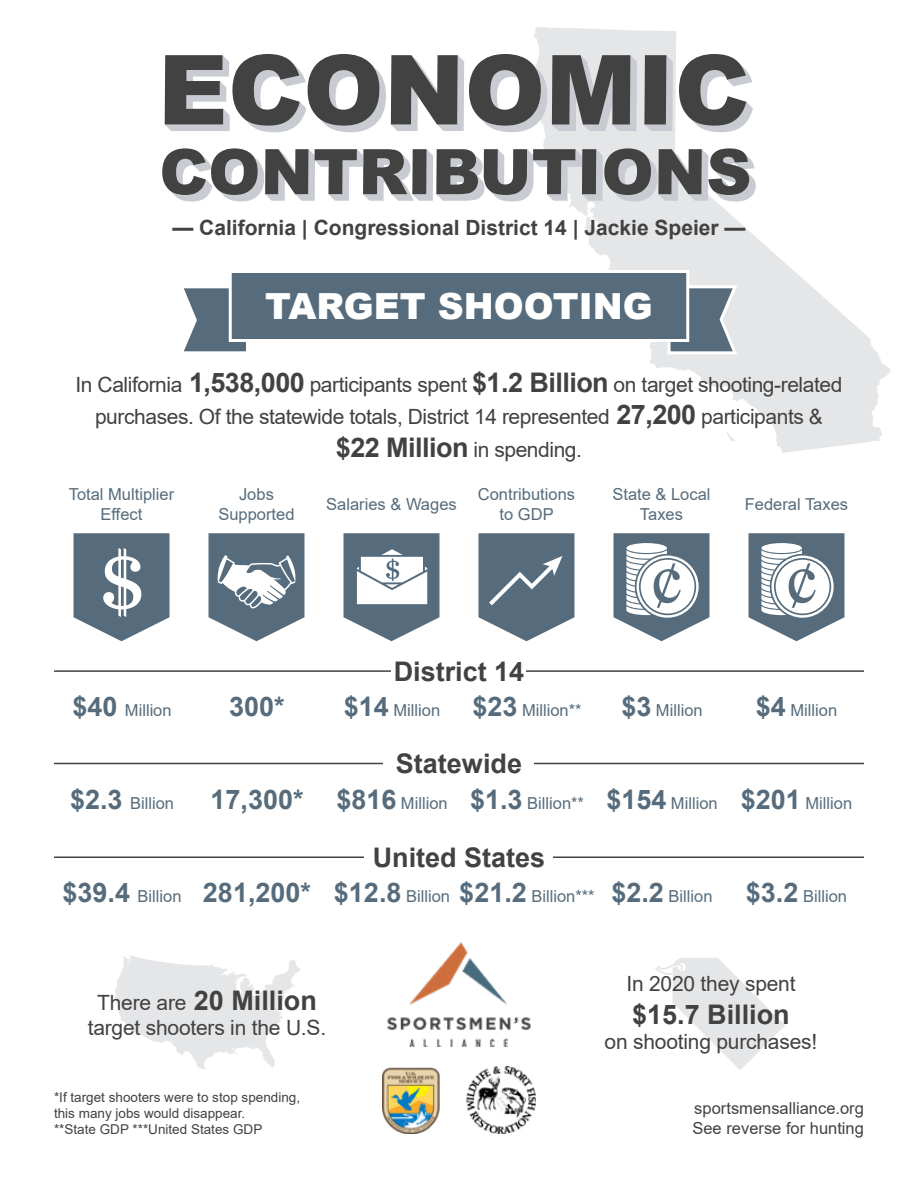
<style>
.page{position:relative;width:918px;height:1188px;background:#fff}
.page>*{position:absolute;margin:0;border:0;box-sizing:border-box;transform-origin:0 0}
.t1{font:900 36px "Arial";color:#fff}
.t2{font:700 27px "Arial";color:#424243}
.t3{font:700 27px "Arial";color:#566c7c}
.t4{font:21px/32.4px "Arial";letter-spacing:-.02em;color:#424243;text-align:center}
.t5{font:700 21px "Arial";color:#424243}
.t6{font:16.5px/19.8px "Arial";color:#566c7c;text-align:center}
.t7{font:16.5px/19.8px "Arial";color:#424243}
.t8{font:13.5px/16.2px "Arial";color:#424243}
.s1{font-weight:700;font-size:27px}
.s2{font-weight:400;font-size:21px}
</style>
<div class="page">
<svg style="left:534px;top:27px;width:357px;height:426px"></svg>
<svg style="left:657px;top:385px;width:41px;height:8px"></svg>
<svg style="left:689px;top:420px;width:6px;height:4px"></svg>
<svg style="left:726px;top:412px;width:11px;height:7px"></svg>
<svg style="left:726px;top:431px;width:10px;height:11px"></svg>
<svg style="left:74px;top:533px;width:96px;height:108px"></svg>
<svg style="left:344px;top:533px;width:96px;height:108px"></svg>
<svg style="left:208px;top:533px;width:96px;height:108px"></svg>
<hr style="left:54px;top:856px;width:810px;height:2px;background:#424243">
<hr style="left:54px;top:763px;width:810px;height:1px;background:#424243">
<div style="left:384px;top:750px;width:150px;height:27px;background:#fff"></div>
<div style="left:364px;top:844px;width:190px;height:27px;background:#fff"></div>
<svg style="left:478px;top:533px;width:96px;height:108px;background:#718491"></svg>
<svg style="left:184px;top:268px;width:556px;height:89px"></svg>
<svg style="left:115px;top:955px;width:185px;height:115px"></svg>
<svg style="left:655px;top:958px;width:130px;height:112px"></svg>
<svg style="left:614px;top:533px;width:96px;height:108px"></svg>
<svg style="left:748px;top:533px;width:96px;height:108px"></svg>
<img style="left:387px;top:942px;width:144px;height:105px">
<img style="left:382px;top:1067px;width:58px;height:67px">
<img style="left:466px;top:1066px;width:70px;height:68px">
<svg style="left:165px;top:54px;width:472px;height:78px"></svg>
<svg style="left:644px;top:55px;width:29px;height:76px;background:#6f7072"></svg>
<svg style="left:679px;top:54px;width:74px;height:78px"></svg>
<svg style="left:162px;top:148px;width:594px;height:54px"></svg>
<hr style="left:54px;top:670px;width:810px;height:2px;background:#424243">
<div style="left:392px;top:658px;width:134px;height:27px;background:#fff"></div>
<p class="t5" style="left:172px;top:213px;width:575px">— California | Congressional District 14 | Jackie Speier —</p>
<h1 class="t1" style="left:265px;top:280px;width:389px">TARGET SHOOTING</h1>
<p class="t4" style="left:76px;top:368px;width:768px">In California <span class="s1">1,538,000</span> participants spent <span class="s1">$1.2 Billion</span> on target shooting-related purchases. Of the statewide totals, District 14 represented <span class="s1">27,200</span> participants &amp; <span class="s1">$22 Million</span> in spending.</p>
<p class="t6" style="left:69px;top:484px;width:107px">Total Multiplier<br>Effect</p>
<p class="t6" style="left:218px;top:484px;width:78px">Jobs<br>Supported</p>
<p class="t6" style="left:326px;top:494px;width:132px">Salaries &amp; Wages</p>
<p class="t6" style="left:478px;top:484px;width:99px">Contributions to GDP</p>
<p class="t6" style="left:612px;top:484px;width:100px">State &amp; Local<br>Taxes</p>
<p class="t6" style="left:745px;top:494px;width:105px">Federal Taxes</p>
<h2 class="t2" style="left:394px;top:652px;width:132px">District 14</h2>
<p class="t6" style="left:72px;top:700px;width:101px"><span class="s1">$40</span> Million</p>
<h2 class="t3" style="left:229px;top:687px;width:57px">300*</h2>
<p class="t6" style="left:344px;top:700px;width:239px"><span class="s1">$14</span> Million <span class="s1">$23</span> Million**</p>
<p class="t6" style="left:621px;top:700px;width:83px"><span class="s1">$3</span> Million</p>
<p class="t6" style="left:756px;top:700px;width:83px"><span class="s1">$4</span> Million</p>
<h2 class="t2" style="left:396px;top:745px;width:128px">Statewide</h2>
<p class="t6" style="left:70px;top:794px;width:106px"><span class="s1">$2.3</span> Billion</p>
<p class="t6" style="left:210px;top:794px;width:643px"><span class="s1">17,300* $816</span> Million <span class="s1">$1.3</span> Billion** <span class="s1">$154</span> Million <span class="s1">$201</span> Million</p>
<h2 class="t2" style="left:373px;top:839px;width:174px">United States</h2>
<p class="t6" style="left:62px;top:886px;width:786px"><span class="s1">$39.4</span> Billion <span class="s1">281,200* $12.8</span> Billion <span class="s1">$21.2</span> Billion*** <span class="s1">$2.2</span> Billion <span class="s1">$3.2</span> Billion</p>
<h2 class="t2" style="left:97px;top:981px;width:221px"><span class="s2">There are</span> 20 Million</h2>
<p class="t4" style="left:88px;top:1011px;width:240px">target shooters in the U.S.</p>
<p class="t8" style="left:54px;top:1089px;width:248px">*If target shooters were to stop spending, this many jobs would disappear.<br>**State GDP ***United States GDP</p>
<p class="t4" style="left:626px;top:968px;width:171px">In 2020 they spent</p>
<h2 class="t2" style="left:632px;top:995px;width:159px">$15.7 Billion</h2>
<p class="t4" style="left:605px;top:1025px;width:214px">on shooting purchases!</p>
<p class="t7" style="left:692px;top:1098px;width:173px">sportsmensalliance.org<br>See reverse for hunting</p>
</div>
